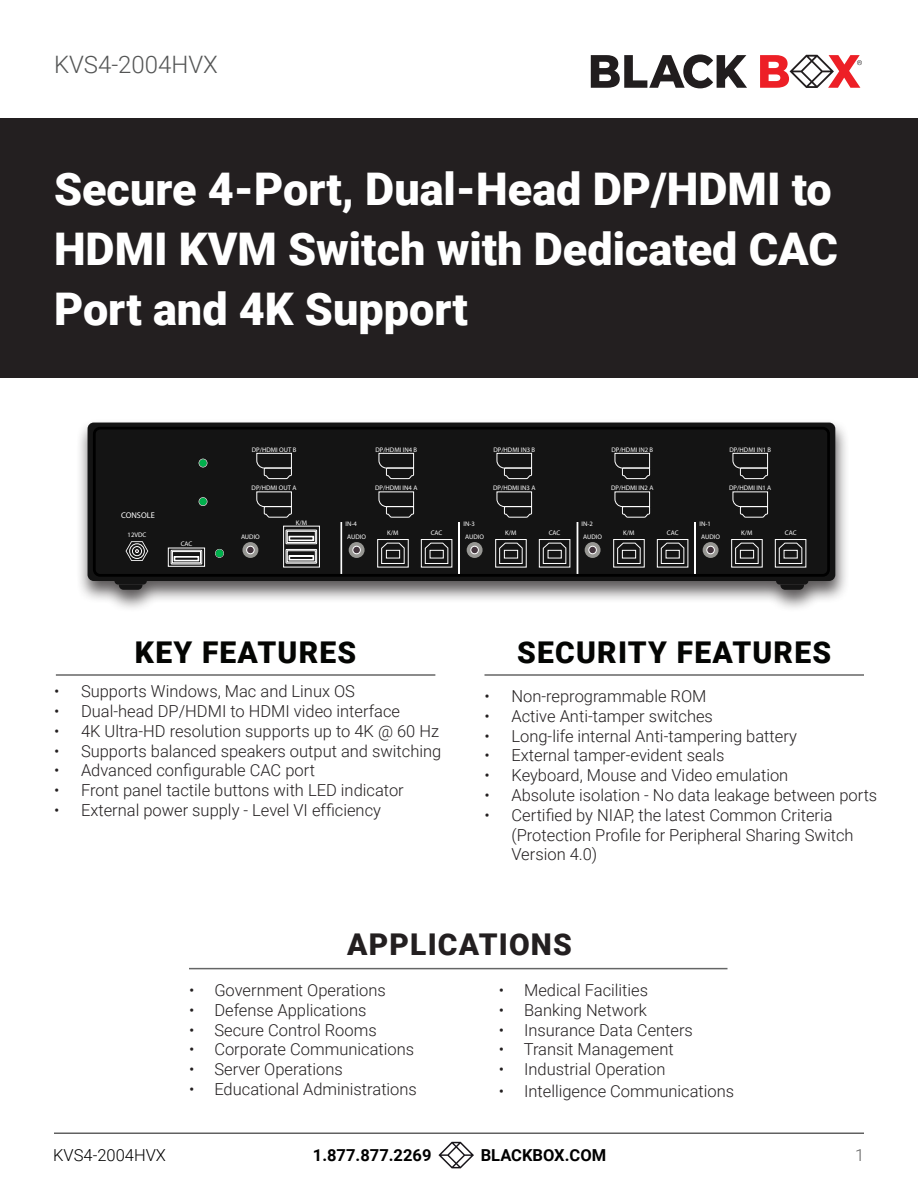
<style>
.page{position:relative;width:918px;height:1188px;background:#fff}
.page>*{position:absolute;margin:0;border:0;box-sizing:border-box;transform-origin:0 0}
.t1{font:900 45px/60px "Roboto";color:#fff}
.t2{font:900 30px "Roboto";letter-spacing:.04em;color:#040503}
.t3{font:900 30px "Roboto";letter-spacing:.04em;color:#231f20}
.t4{font:300 24px "Roboto";color:#545555}
.t5{font:300 16.5px/19.8px "Roboto";color:#231f20}
.t6{font:700 16.5px "Roboto";color:#000}
.t7{font:300 16.5px "Roboto";color:#000}
.t8{font:300 16.5px "Roboto";color:#616161}
.t9{font:8.4px "Myriad Pro";color:#fff}
.t10{font:6.6px "Myriad Pro";color:#fff}
</style>
<div class="page">
<hr style="left:54px;top:1132px;width:810px;height:2px;background:#616161">
<svg style="left:438px;top:1142px;width:36px;height:26px"></svg>
<div style="left:0;top:119px;width:918px;height:259px;background:#231f20"></div>
<hr style="left:56px;top:674px;width:379px;height:2px;background:#656666">
<hr style="left:189px;top:968px;width:539px;height:1px;background:#656666">
<hr style="left:484px;top:674px;width:380px;height:2px;background:#656666">
<div style="left:76px;top:419px;width:773px;height:193px;background:#231f20;opacity:.75"></div>
<div style="left:88px;top:423px;width:747px;height:158px;background:#141414;border-radius:6px"></div>
<svg style="left:215px;top:549px;width:9px;height:9px"></svg>
<svg style="left:285px;top:529px;width:32px;height:35px"></svg>
<div style="left:289px;top:536px;width:25px;height:5px;border:1px solid #fff"></div>
<svg style="left:171px;top:550px;width:31px;height:15px"></svg>
<div style="left:174px;top:556px;width:25px;height:5px;border:1px solid #fff"></div>
<div style="left:283px;top:526px;width:37px;height:41px;border:1px solid #fff"></div>
<div style="left:168px;top:548px;width:37px;height:19px;border:1px solid #fff"></div>
<svg style="left:126px;top:541px;width:22px;height:20px"></svg>
<svg style="left:242px;top:542px;width:16px;height:16px"></svg>
<div style="left:247px;top:546px;width:7px;height:8px;background:#44363e;border-radius:50%"></div>
<div style="left:246px;top:546px;width:9px;height:8px;border:1px solid #fff;border-radius:50%"></div>
<svg style="left:349px;top:542px;width:16px;height:16px"></svg>
<div style="left:353px;top:546px;width:7px;height:8px;background:#44363e;border-radius:50%"></div>
<div style="left:352px;top:546px;width:9px;height:8px;border:1px solid #fff;border-radius:50%"></div>
<svg style="left:467px;top:542px;width:16px;height:16px"></svg>
<div style="left:471px;top:546px;width:7px;height:8px;background:#44363e;border-radius:50%"></div>
<div style="left:470px;top:546px;width:9px;height:8px;border:1px solid #fff;border-radius:50%"></div>
<svg style="left:585px;top:542px;width:16px;height:16px"></svg>
<div style="left:589px;top:546px;width:7px;height:8px;background:#44363e;border-radius:50%"></div>
<div style="left:588px;top:546px;width:9px;height:8px;border:1px solid #fff;border-radius:50%"></div>
<svg style="left:703px;top:542px;width:16px;height:16px"></svg>
<div style="left:707px;top:546px;width:7px;height:8px;background:#44363e;border-radius:50%"></div>
<div style="left:706px;top:546px;width:9px;height:8px;border:1px solid #fff;border-radius:50%"></div>
<div style="left:377px;top:539px;width:32px;height:28px;border:1px solid #fff"></div>
<svg style="left:381px;top:542px;width:24px;height:22px"></svg>
<div style="left:386px;top:550px;width:14px;height:8px;border:1px solid #fff"></div>
<div style="left:421px;top:539px;width:31px;height:28px;border:1px solid #fff"></div>
<svg style="left:425px;top:542px;width:23px;height:22px"></svg>
<div style="left:430px;top:550px;width:14px;height:8px;border:1px solid #fff"></div>
<div style="left:495px;top:539px;width:32px;height:28px;border:1px solid #fff"></div>
<svg style="left:499px;top:542px;width:24px;height:22px"></svg>
<div style="left:504px;top:550px;width:14px;height:8px;border:1px solid #fff"></div>
<div style="left:539px;top:539px;width:31px;height:28px;border:1px solid #fff"></div>
<svg style="left:543px;top:542px;width:23px;height:22px"></svg>
<div style="left:548px;top:550px;width:14px;height:8px;border:1px solid #fff"></div>
<div style="left:613px;top:539px;width:32px;height:28px;border:1px solid #fff"></div>
<svg style="left:617px;top:542px;width:24px;height:22px"></svg>
<div style="left:622px;top:550px;width:14px;height:8px;border:1px solid #fff"></div>
<div style="left:657px;top:539px;width:31px;height:28px;border:1px solid #fff"></div>
<svg style="left:661px;top:542px;width:23px;height:22px"></svg>
<div style="left:666px;top:550px;width:14px;height:8px;border:1px solid #fff"></div>
<div style="left:731px;top:539px;width:32px;height:28px;border:1px solid #fff"></div>
<svg style="left:735px;top:542px;width:24px;height:22px"></svg>
<div style="left:740px;top:550px;width:14px;height:8px;border:1px solid #fff"></div>
<div style="left:775px;top:539px;width:31px;height:28px;border:1px solid #fff"></div>
<svg style="left:779px;top:542px;width:23px;height:22px"></svg>
<div style="left:784px;top:550px;width:14px;height:8px;border:1px solid #fff"></div>
<hr style="left:694px;top:522px;width:2px;height:53px;background:#fff">
<hr style="left:459px;top:522px;width:1px;height:53px;background:#fff">
<svg style="left:340px;top:522px;width:2px;height:51px"></svg>
<svg style="left:577px;top:522px;width:1px;height:51px"></svg>
<div style="left:93px;top:427px;width:737px;height:150px;border:3px solid #000;border-radius:6px"></div>
<svg style="left:115px;top:581px;width:32px;height:9px"></svg>
<svg style="left:776px;top:581px;width:32px;height:9px"></svg>
<div style="left:216px;top:550px;width:7px;height:7px;background:#00b04c;border-radius:50%"></div>
<svg style="left:199px;top:497px;width:8px;height:9px"></svg>
<svg style="left:256px;top:491px;width:36px;height:27px"></svg>
<svg style="left:378px;top:491px;width:36px;height:27px"></svg>
<svg style="left:496px;top:491px;width:36px;height:27px"></svg>
<svg style="left:614px;top:491px;width:36px;height:27px"></svg>
<svg style="left:732px;top:491px;width:36px;height:27px"></svg>
<svg style="left:199px;top:459px;width:8px;height:8px"></svg>
<svg style="left:256px;top:453px;width:36px;height:26px"></svg>
<svg style="left:378px;top:453px;width:36px;height:26px"></svg>
<svg style="left:496px;top:453px;width:36px;height:26px"></svg>
<svg style="left:614px;top:453px;width:36px;height:26px"></svg>
<svg style="left:732px;top:453px;width:36px;height:26px"></svg>
<svg style="left:591px;top:54px;width:156px;height:34px"></svg>
<svg style="left:760px;top:55px;width:102px;height:33px"></svg>
<p class="t4" style="left:54px;top:47px;width:165px">KVS4-2004HVX</p>
<p class="t1" style="left:54px;top:158px;width:786px">Secure 4-Port, Dual-Head DP/HDMI to<br>HDMI KVM Switch with Dedicated CAC<br>Port and 4K Support</p>
<p class="t10" style="left:252px;top:445px;width:46px">DP/HDMI OUT B</p>
<p class="t10" style="left:375px;top:445px;width:43px">DP/HDMI IN4 B</p>
<p class="t10" style="left:493px;top:445px;width:43px">DP/HDMI IN3 B</p>
<p class="t10" style="left:611px;top:445px;width:43px">DP/HDMI IN2 B</p>
<p class="t10" style="left:729px;top:445px;width:43px">DP/HDMI IN1 B</p>
<p class="t9" style="left:121px;top:510px;width:35px">CONSOLE</p>
<p class="t10" style="left:128px;top:531px;width:20px">12VDC</p>
<p class="t10" style="left:181px;top:540px;width:13px">CAC</p>
<p class="t10" style="left:252px;top:484px;width:47px">DP/HDMI OUT A</p>
<p class="t10" style="left:375px;top:484px;width:44px">DP/HDMI IN4 A</p>
<p class="t10" style="left:493px;top:484px;width:44px">DP/HDMI IN3 A</p>
<p class="t10" style="left:611px;top:484px;width:44px">DP/HDMI IN2 A</p>
<p class="t10" style="left:729px;top:484px;width:44px">DP/HDMI IN1 A</p>
<p class="t10" style="left:241px;top:533px;width:20px">AUDIO</p>
<p class="t10" style="left:296px;top:519px;width:13px">K/M</p>
<p class="t10" style="left:346px;top:520px;width:13px">IN-4</p>
<p class="t10" style="left:464px;top:520px;width:13px">IN-3</p>
<p class="t10" style="left:582px;top:520px;width:13px">IN-2</p>
<p class="t10" style="left:700px;top:520px;width:13px">IN-1</p>
<p class="t10" style="left:387px;top:529px;width:13px">K/M</p>
<p class="t10" style="left:505px;top:529px;width:13px">K/M</p>
<p class="t10" style="left:623px;top:529px;width:13px">K/M</p>
<p class="t10" style="left:741px;top:529px;width:13px">K/M</p>
<p class="t10" style="left:431px;top:529px;width:13px">CAC</p>
<p class="t10" style="left:549px;top:529px;width:13px">CAC</p>
<p class="t10" style="left:667px;top:529px;width:13px">CAC</p>
<p class="t10" style="left:785px;top:529px;width:13px">CAC</p>
<p class="t10" style="left:347px;top:533px;width:20px">AUDIO</p>
<p class="t10" style="left:465px;top:533px;width:20px">AUDIO</p>
<p class="t10" style="left:583px;top:533px;width:20px">AUDIO</p>
<p class="t10" style="left:701px;top:533px;width:20px">AUDIO</p>
<p class="t2" style="left:135px;top:631px;width:223px">KEY FEATURES</p>
<p class="t2" style="left:517px;top:631px;width:315px">SECURITY FEATURES</p>
<p class="t5" style="left:54px;top:681px;width:303px">• Supports Windows, Mac and Linux OS</p>
<p class="t5" style="left:54px;top:701px;width:348px">• Dual-head DP/HDMI to HDMI video interface</p>
<p class="t5" style="left:54px;top:720px;width:387px">• 4K Ultra-HD resolution supports up to 4K @ 60 Hz</p>
<p class="t5" style="left:54px;top:740px;width:389px">• Supports balanced speakers output and switching</p>
<p class="t5" style="left:54px;top:760px;width:263px">• Advanced configurable CAC port</p>
<p class="t5" style="left:54px;top:780px;width:351px">• Front panel tactile buttons with LED indicator</p>
<p class="t5" style="left:54px;top:800px;width:329px">• External power supply - Level VI efficiency</p>
<p class="t5" style="left:484px;top:686px;width:224px">• Non-reprogrammable ROM</p>
<p class="t5" style="left:484px;top:705px;width:230px">• Active Anti-tamper switches</p>
<p class="t5" style="left:484px;top:725px;width:314px">• Long-life internal Anti-tampering battery</p>
<p class="t5" style="left:484px;top:745px;width:241px">• External tamper-evident seals</p>
<p class="t5" style="left:484px;top:765px;width:305px">• Keyboard, Mouse and Video emulation</p>
<p class="t5" style="left:484px;top:785px;width:394px">• Absolute isolation - No data leakage between ports</p>
<p class="t5" style="left:512px;top:804px;width:344px;text-indent:-27px">• Certified by NIAP, the latest Common Criteria (Protection Profile for Peripheral Sharing Switch<br>Version 4.0)</p>
<p class="t3" style="left:347px;top:923px;width:226px">APPLICATIONS</p>
<p class="t5" style="left:189px;top:980px;width:198px">• Government Operations</p>
<p class="t5" style="left:189px;top:999px;width:179px">• Defense Applications</p>
<p class="t5" style="left:189px;top:1019px;width:189px">• Secure Control Rooms</p>
<p class="t5" style="left:189px;top:1039px;width:227px">• Corporate Communications</p>
<p class="t5" style="left:189px;top:1059px;width:155px">• Server Operations</p>
<p class="t5" style="left:189px;top:1079px;width:229px">• Educational Administrations</p>
<p class="t5" style="left:499px;top:980px;width:151px">• Medical Facilities</p>
<p class="t5" style="left:499px;top:999px;width:150px">• Banking Network</p>
<p class="t5" style="left:499px;top:1019px;width:196px">• Insurance Data Centers</p>
<p class="t5" style="left:499px;top:1039px;width:177px">• Transit Management</p>
<p class="t5" style="left:499px;top:1059px;width:168px">• Industrial Operation</p>
<p class="t5" style="left:499px;top:1080px;width:237px">• Intelligence Communications</p>
<p class="t7" style="left:53px;top:1143px;width:114px">KVS4-2004HVX</p>
<p class="t6" style="left:313px;top:1143px;width:120px">1.877.877.2269</p>
<p class="t6" style="left:481px;top:1143px;width:127px">BLACKBOX.COM</p>
<p class="t8" style="left:855px;top:1143px;width:11px">1</p>
</div>
